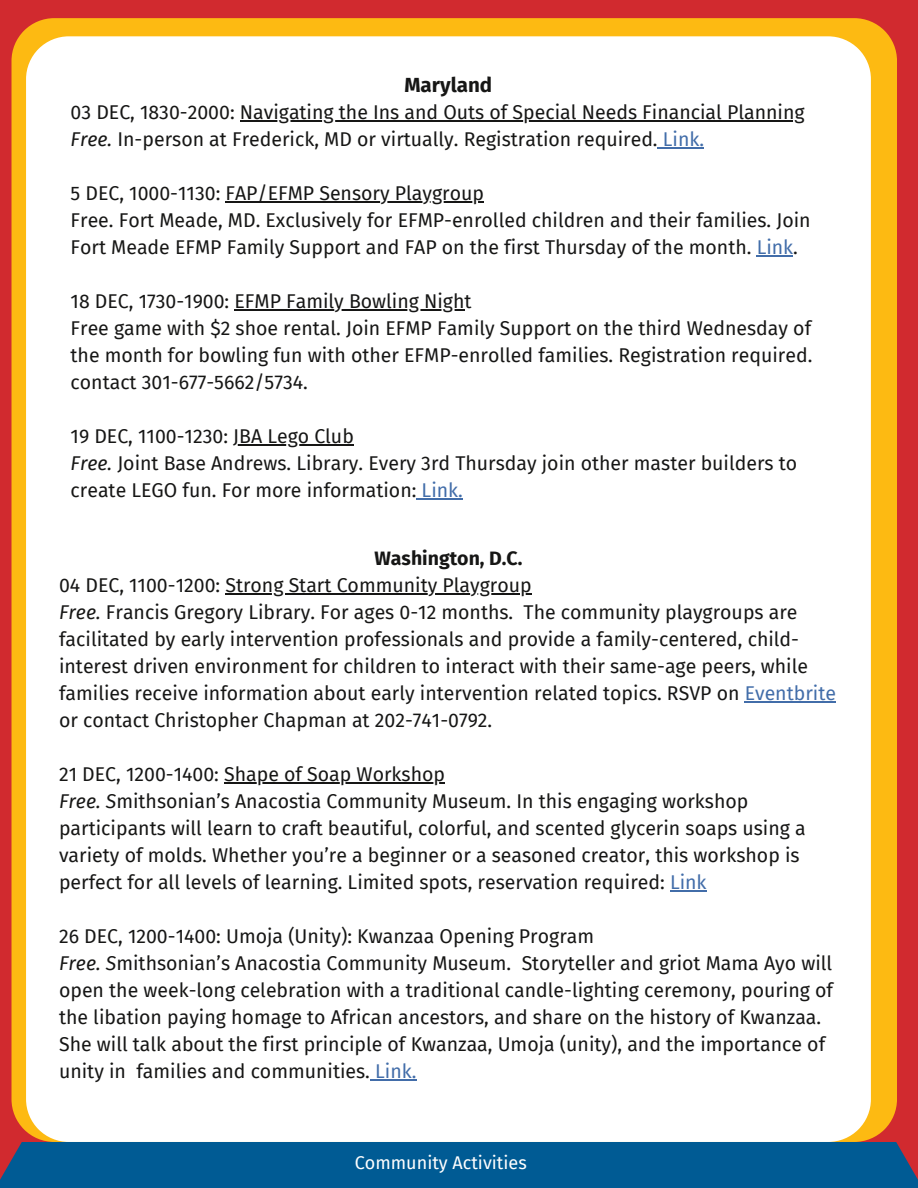
<style>
.page{position:relative;width:918px;height:1188px;background:#d12a2f}
.page>*{position:absolute;margin:0;border:0;box-sizing:border-box;transform-origin:0 0}
.t1{font:700 20.55px "Fira Sans";color:#161615}
.t2{font:19.5px/27px "Fira Sans";color:#161615}
.t3{font:18px "Fira Sans";color:#fff}
.s1{font-style:italic}
.s2{color:#426da9}
.s3{font-weight:700}
</style>
<div class="page">
<div style="left:0;top:1142px;width:918px;height:46px;background:#005b94"></div>
<div style="left:12px;top:18px;width:885px;height:1121px;background:#fdba12"></div>
<div style="left:26px;top:36px;width:845px;height:1106px;background:#fff"></div>
<hr style="left:225px;top:593px;width:307px;height:1px;background:#161615">
<hr style="left:745px;top:701px;width:91px;height:1px;background:#426da9">
<hr style="left:224px;top:782px;width:221px;height:1px;background:#161615">
<hr style="left:670px;top:890px;width:37px;height:1px;background:#426da9">
<hr style="left:370px;top:1079px;width:46px;height:1px;background:#426da9">
<hr style="left:240px;top:121px;width:565px;height:1px;background:#161615">
<hr style="left:658px;top:148px;width:46px;height:1px;background:#426da9">
<hr style="left:226px;top:202px;width:258px;height:1px;background:#161615">
<hr style="left:757px;top:256px;width:36px;height:1px;background:#426da9">
<hr style="left:235px;top:310px;width:230px;height:1px;background:#161615">
<hr style="left:233px;top:445px;width:121px;height:1px;background:#161615">
<hr style="left:416px;top:499px;width:47px;height:1px;background:#426da9">
<h1 class="t1" style="left:404px;top:73px;width:89px">Maryland</h1>
<h1 class="t2" style="left:71px;top:99px;width:736px">03 DEC, 1830-2000: Navigating the Ins and Outs of Special Needs Financial Planning</h1>
<h1 class="t2" style="left:71px;top:126px;width:635px"><span class="s1">Free.</span> In-person at Frederick, MD or virtually. Registration required. <span class="s2">Link.</span></h1>
<h1 class="t2" style="left:71px;top:180px;width:415px">5 DEC, 1000-1130: FAP/EFMP Sensory Playgroup</h1>
<h1 class="t2" style="left:71px;top:207px;width:742px">Free. Fort Meade, MD. Exclusively for EFMP-enrolled children and their families. Join<br>Fort Meade EFMP Family Support and FAP on the first Thursday of the month. <span class="s2">Link</span>.</h1>
<h1 class="t2" style="left:71px;top:288px;width:743px">18 DEC, 1730-1900: EFMP Family Bowling Night<br>Free game with $2 shoe rental. Join EFMP Family Support on the third Wednesday of the month for bowling fun with other EFMP-enrolled families. Registration required. contact 301-677-5662/5734.</h1>
<p class="t2" style="left:71px;top:423px;width:728px">19 DEC, 1100-1230: JBA Lego Club<br><span class="s1">Free.</span> Joint Base Andrews. Library. Every 3rd Thursday join other master builders to create LEGO fun. For more information: <span class="s2">Link.</span></p>
<h1 class="t2" style="left:59px;top:545px;width:474px;text-indent:315px"><span class="s3">Washington, D.C.<br></span>04 DEC, 1100-1200: Strong Start Community Playgroup</h1>
<h1 class="t2" style="left:59px;top:599px;width:779px"><span class="s1">Free.</span> Francis Gregory Library. For ages 0-12 months. The community playgroups are facilitated by early intervention professionals and provide a family-centered, child&shy;interest driven environment for children to interact with their same-age peers, while families receive information about early intervention related topics. RSVP on <span class="s2">Eventbrite </span>or contact Christopher Chapman at 202-741-0792.</h1>
<h1 class="t2" style="left:59px;top:761px;width:388px">21 DEC, 1200-1400: Shape of Soap Workshop</h1>
<h1 class="t2" style="left:59px;top:788px;width:748px"><span class="s1">Free. S</span>mithsonian’s Anacostia Community Museum. In this engaging workshop participants will learn to craft beautiful, colorful, and scented glycerin soaps using a variety of molds. Whether you’re a beginner or a seasoned creator, this workshop is perfect for all levels of learning. Limited spots, reservation required: <span class="s2">Link</span></h1>
<h1 class="t2" style="left:59px;top:923px;width:537px">26 DEC, 1200-1400: Umoja (Unity): Kwanzaa Opening Program</h1>
<h1 class="t2" style="left:59px;top:950px;width:776px"><span class="s1">Free. S</span>mithsonian’s Anacostia Community Museum. Storyteller and griot Mama Ayo will open the week-long celebration with a traditional candle-lighting ceremony, pouring of the libation paying homage to African ancestors, and share on the history of Kwanzaa.<br>She will talk about the first principle of Kwanzaa, Umoja (unity), and the importance of unity in families and communities. <span class="s2">Link.</span></h1>
<h1 class="t3" style="left:355px;top:1152px;width:173px">Community Activities</h1>
</div>
